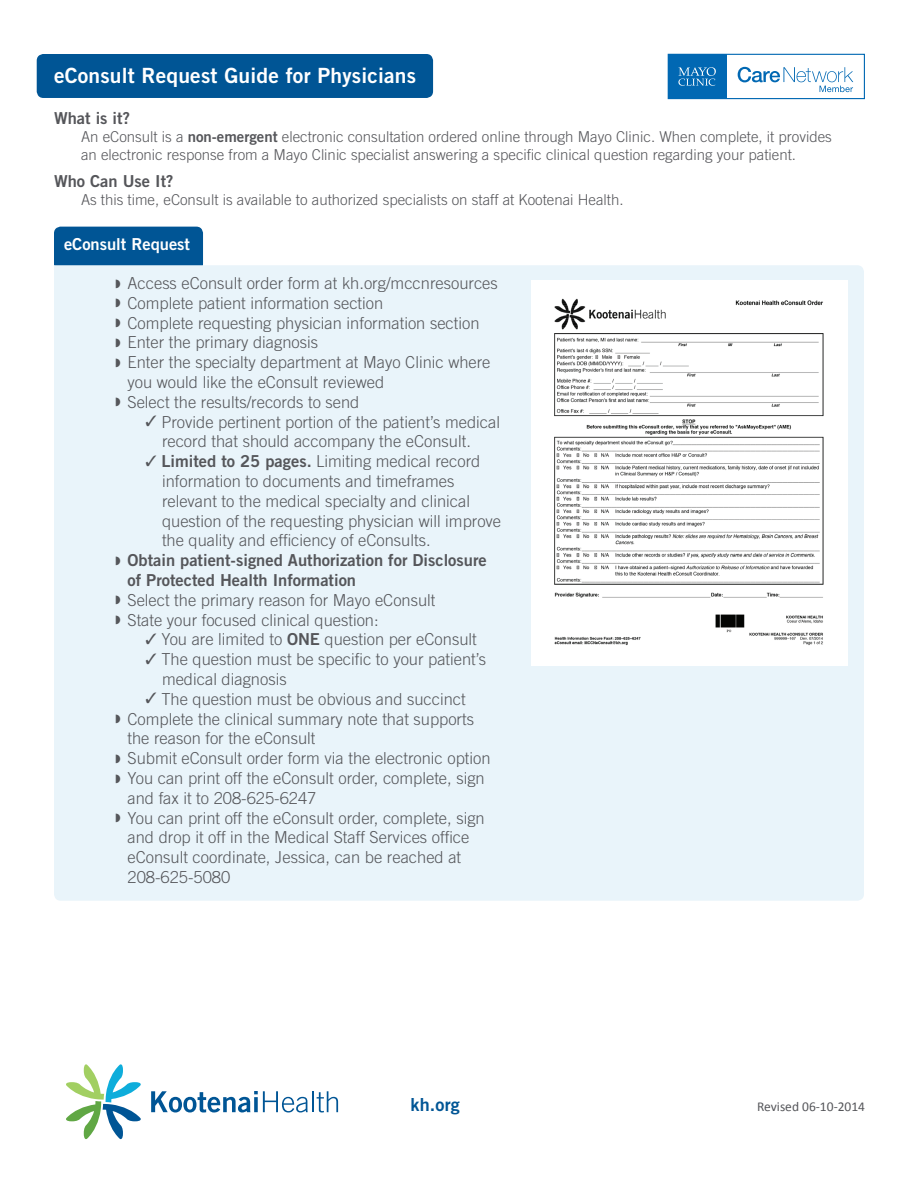
<style>
.page{position:relative;width:918px;height:1188px;background:#fff}
.page>*{position:absolute;margin:0;border:0;box-sizing:border-box;transform-origin:0 0}
.t1{font:21px "Trade Gothic LT Std Bd 2";letter-spacing:.01em;color:#fff}
.t2{font:18px "Trade Gothic LT Std Bd 2";color:#005595}
.t3{font:300 16.5px/19.8px "Trade Gothic LT Std";color:#55565a}
.t4{font:16.5px/19.8px "Trade Gothic LT Std Bd 2";color:#55565a}
.t5{font:16.5px "Trade Gothic LT Std Bd 2";color:#fff}
.t6{font:300 15px/18px "Trade Gothic LT Std";color:#55565a}
.t7{font:13.5px "Calibri";color:#55565a}
.s1{font-family:"Trade Gothic LT Std Bd 2";font-weight:400}
</style>
<div class="page">
<div style="left:54px;top:227px;width:149px;height:44px;background:#005595;border-radius:7px"></div>
<div style="left:54px;top:265px;width:810px;height:636px;background:#e9f4fa"></div>
<div style="left:668px;top:54px;width:197px;height:45px;border:1px solid #0168b3"></div>
<div style="left:668px;top:54px;width:59px;height:45px;background:#0168b3"></div>
<svg style="left:678px;top:67px;width:38px;height:19px"></svg>
<svg style="left:738px;top:67px;width:115px;height:25px"></svg>
<div style="left:37px;top:54px;width:396px;height:44px;background:#005595;border-radius:7px"></div>
<svg style="left:66px;top:1064px;width:75px;height:75px"></svg>
<svg style="left:151px;top:1091px;width:157px;height:22px"></svg>
<hr style="left:312px;top:1091px;width:2px;height:21px;background:#005595">
<svg style="left:317px;top:1091px;width:21px;height:21px"></svg>
<img style="left:531px;top:281px;width:316px;height:385px">
<p class="t1" style="left:54px;top:62px;width:364px">eConsult Request Guide for Physicians</p>
<p class="t4" style="left:54px;top:108px;width:78px">What is it?</p>
<p class="t6" style="left:81px;top:128px;width:752px">An eConsult is a <span class="s1">non-emergent</span> electronic consultation ordered online through Mayo Clinic. When complete, it provides an electronic response from a Mayo Clinic specialist answering a specific clinical question regarding your patient.</p>
<p class="t4" style="left:54px;top:171px;width:121px">Who Can Use It?</p>
<p class="t6" style="left:81px;top:191px;width:544px">As this time, eConsult is available to authorized specialists on staff at Kootenai Health.</p>
<p class="t5" style="left:64px;top:234px;width:128px">eConsult Request</p>
<p class="t3" style="left:116px;top:273px;width:384px">◗ Access eConsult order form at kh.org/mccnresources</p>
<p class="t3" style="left:116px;top:293px;width:269px">◗ Complete patient information section</p>
<p class="t3" style="left:116px;top:313px;width:366px">◗ Complete requesting physician information section</p>
<p class="t3" style="left:116px;top:332px;width:204px">◗ Enter the primary diagnosis</p>
<p class="t3" style="left:116px;top:352px;width:377px">◗ Enter the specialty department at Mayo Clinic where</p>
<p class="t3" style="left:128px;top:372px;width:258px">you would like the eConsult reviewed</p>
<p class="t3" style="left:116px;top:392px;width:245px">◗ Select the results/records to send</p>
<p class="t3" style="left:162px;top:412px;width:340px;text-indent:-17px">✓ Provide pertinent portion of the patient’s medical record that should accompany the eConsult.</p>
<p class="t3" style="left:162px;top:451px;width:341px;text-indent:-17px">✓ <span class="s1">Limited to 25 pages.</span> Limiting medical record information to documents and timeframes relevant to the medical specialty and clinical question of the requesting physician will improve the quality and efficiency of eConsults.</p>
<p class="t4" style="left:128px;top:550px;width:361px;text-indent:-12px">◗ Obtain patient-signed Authorization for Disclosure of Protected Health Information</p>
<p class="t3" style="left:116px;top:590px;width:322px">◗ Select the primary reason for Mayo eConsult ◗ State your focused clinical question:</p>
<p class="t3" style="left:146px;top:629px;width:333px">✓ You are limited to <span class="s1">ONE</span> question per eConsult</p>
<p class="t3" style="left:162px;top:649px;width:326px;text-indent:-17px">✓ The question must be specific to your patient’s medical diagnosis</p>
<p class="t3" style="left:146px;top:689px;width:322px">✓ The question must be obvious and succinct</p>
<p class="t3" style="left:116px;top:709px;width:360px">◗ Complete the clinical summary note that supports</p>
<p class="t3" style="left:128px;top:728px;width:189px">the reason for the eConsult</p>
<p class="t3" style="left:116px;top:748px;width:377px">◗ Submit eConsult order form via the electronic option</p>
<p class="t3" style="left:116px;top:768px;width:371px">◗ You can print off the eConsult order, complete, sign</p>
<p class="t3" style="left:128px;top:788px;width:190px">and fax it to 208-625-6247</p>
<p class="t3" style="left:116px;top:808px;width:371px">◗ You can print off the eConsult order, complete, sign</p>
<p class="t3" style="left:128px;top:827px;width:343px">and drop it off in the Medical Staff Services office</p>
<p class="t3" style="left:128px;top:847px;width:335px">eConsult coordinate, Jessica, can be reached at</p>
<p class="t3" style="left:128px;top:867px;width:104px">208-625-5080</p>
<p class="t2" style="left:411px;top:1094px;width:51px">kh.org</p>
<p class="t7" style="left:757px;top:1098px;width:110px">Revised 06-10-2014</p>
</div>
